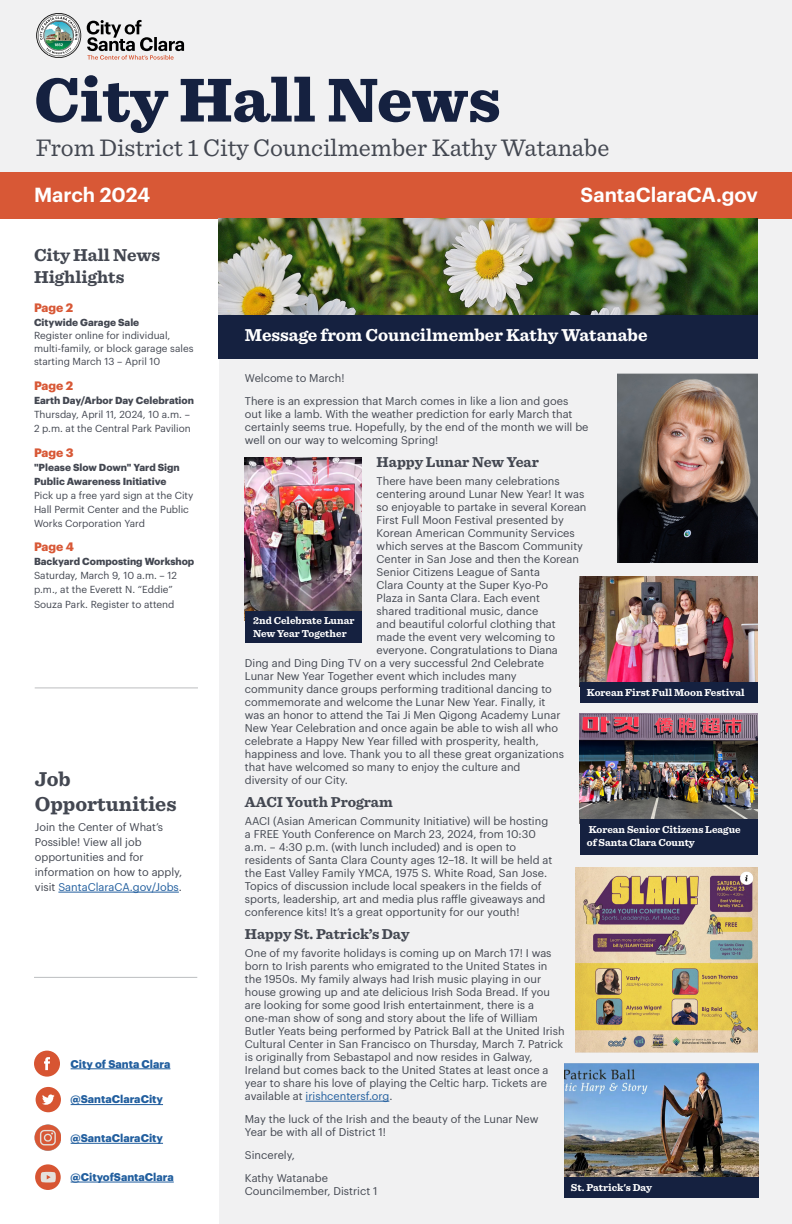
<style>
.page{position:relative;width:792px;height:1224px;background:#f1f1f2}
.page>*{position:absolute;margin:0;border:0;box-sizing:border-box;transform-origin:0 0}
.t1{font:900 64.8px "Sentinel";color:#152140}
.t2{font:25.2px "Sentinel";color:#434751}
.t3{font:700 21px/25.2px "Sentinel";color:#434751}
.t4{font:600 20px "Graphik";color:#fff}
.t5{font:700 18px "Sentinel";color:#fff}
.t6{font:700 18px/21.6px "Sentinel";color:#434751}
.t7{font:700 15px "Sentinel";color:#434751}
.t8{font:700 12px "Graphik";color:#d85836}
.t9{font:11px/13px "Graphik";color:#434751}
.t10{font:700 11px "Graphik";color:#215e9e}
.t11{font:700 10.5px/12.6px "Sentinel";color:#fff}
.t12{font:10px/14.2px "Graphik";color:#434751}
.t13{font:700 10px/14px "Graphik";color:#434751}
.s1{color:#215e9e}
</style>
<div class="page">
<div style="left:0;top:182px;width:219px;height:1042px;background:#fff"></div>
<div style="left:0;top:172px;width:792px;height:46px;background:#d85836"></div>
<img style="left:35px;top:1125px;width:26px;height:26px">
<svg style="left:34px;top:1051px;width:26px;height:26px"></svg>
<svg style="left:36px;top:1087px;width:25px;height:25px"></svg>
<hr style="left:71px;top:1143px;width:92px;height:1px;background:#215e9e">
<hr style="left:71px;top:1104px;width:92px;height:1px;background:#215e9e">
<hr style="left:71px;top:1069px;width:99px;height:1px;background:#215e9e">
<hr style="left:71px;top:1182px;width:103px;height:1px;background:#215e9e">
<div style="left:35px;top:1164px;width:26px;height:26px;background:#d75532;border-radius:50%"></div>
<svg style="left:41px;top:1172px;width:15px;height:11px"></svg>
<hr style="left:58px;top:892px;width:121px;height:1px;background:#215e9e">
<hr style="left:35px;top:687px;width:163px;height:1px;background:#bcbec0">
<hr style="left:34px;top:977px;width:163px;height:1px;background:#bcbec0">
<svg style="left:36px;top:13px;width:148px;height:47px"></svg>
<img style="left:617px;top:374px;width:141px;height:189px">
<hr style="left:306px;top:1101px;width:83px;height:1px;background:#215e9e">
<div style="left:219px;top:314px;width:539px;height:45px;background:#152140"></div>
<img style="left:564px;top:1064px;width:194px;height:113px">
<div style="left:564px;top:1177px;width:194px;height:21px;background:#152140"></div>
<img style="left:580px;top:577px;width:178px;height:105px">
<div style="left:580px;top:682px;width:178px;height:21px;background:#152140"></div>
<img style="left:580px;top:714px;width:178px;height:105px">
<div style="left:580px;top:819px;width:178px;height:36px;background:#152140"></div>
<img style="left:245px;top:457px;width:117px;height:154px">
<div style="left:245px;top:611px;width:117px;height:32px;background:#152140"></div>
<img style="left:575px;top:867px;width:183px;height:185px">
<img style="left:219px;top:218px;width:539px;height:96px">
<h1 class="t1" style="left:34px;top:48px;width:468px">City Hall News</h1>
<h2 class="t2" style="left:36px;top:129px;width:575px">From District 1 City Councilmember Kathy Watanabe</h2>
<h3 class="t4" style="left:34px;top:179px;width:118px">March 2024</h3>
<h3 class="t4" style="left:581px;top:179px;width:179px">SantaClaraCA.gov</h3>
<h3 class="t6" style="left:34px;top:244px;width:128px">City Hall News<br>Highlights</h3>
<p class="t8" style="left:34px;top:299px;width:41px">Page 2</p>
<p class="t13" style="left:34px;top:315px;width:107px">Citywide Garage Sale</p>
<p class="t12" style="left:34px;top:328px;width:161px;line-height:13px">Register online for individual, multi-family, or block garage sales starting March 13 – April 10</p>
<p class="t8" style="left:34px;top:376px;width:41px">Page 2</p>
<p class="t13" style="left:34px;top:392px;width:162px">Earth Day/Arbor Day Celebration</p>
<p class="t12" style="left:34px;top:406px;width:158px">Thursday, April 11, 2024, 10 a.m. –<br>2 p.m. at the Central Park Pavilion</p>
<p class="t8" style="left:34px;top:443px;width:41px">Page 3</p>
<p class="t13" style="left:34px;top:459px;width:147px">"Please Slow Down" Yard Sign<br>Public Awareness Initiative</p>
<p class="t12" style="left:34px;top:487px;width:161px">Pick up a free yard sign at the City<br>Hall Permit Center and the Public<br>Works Corporation Yard</p>
<p class="t8" style="left:34px;top:538px;width:41px">Page 4</p>
<p class="t13" style="left:34px;top:554px;width:162px">Backyard Composting Workshop</p>
<p class="t12" style="left:34px;top:568px;width:145px">Saturday, March 9, 10 a.m. – 12 p.m., at the Everett N. “Eddie”<br>Souza Park. Register to attend</p>
<h3 class="t3" style="left:35px;top:765px;width:143px">Job<br>Opportunities</h3>
<p class="t9" style="left:35px;top:819px;width:149px;line-height:15px">Join the Center of What’s<br>Possible! View all job opportunities and for information on how to apply, visit <span class="s1">SantaClaraCA.gov/Jobs</span>.</p>
<p class="t10" style="left:71px;top:1055px;width:101px">City of Santa Clara</p>
<p class="t10" style="left:71px;top:1091px;width:94px">@SantaClaraCity</p>
<p class="t10" style="left:71px;top:1130px;width:94px">@SantaClaraCity</p>
<p class="t10" style="left:71px;top:1168px;width:105px">@CityofSantaClara</p>
<h3 class="t5" style="left:245px;top:321px;width:404px">Message from Councilmember Kathy Watanabe</h3>
<p class="t9" style="left:245px;top:366px;width:325px;line-height:23px">Welcome to March!<br>There is an expression that March comes in like a lion and goes</p>
<p class="t9" style="left:245px;top:407px;width:345px">out like a lamb. With the weather prediction for early March that certainly seems true. Hopefully, by the end of the month we will be well on our way to welcoming Spring!</p>
<h3 class="t7" style="left:377px;top:450px;width:164px">Happy Lunar New Year</h3>
<p class="t9" style="left:377px;top:474px;width:185px">There have been many celebrations</p>
<p class="t9" style="left:377px;top:487px;width:209px">centering around Lunar New Year! It was</p>
<p class="t9" style="left:377px;top:500px;width:211px">so enjoyable to partake in several Korean</p>
<p class="t9" style="left:377px;top:513px;width:189px">First Full Moon Festival presented by</p>
<p class="t9" style="left:377px;top:526px;width:200px">Korean American Community Services</p>
<p class="t9" style="left:377px;top:539px;width:208px">which serves at the Bascom Community</p>
<p class="t9" style="left:377px;top:552px;width:204px">Center in San Jose and then the Korean</p>
<p class="t9" style="left:377px;top:565px;width:165px">Senior Citizens League of Santa</p>
<p class="t9" style="left:377px;top:578px;width:173px">Clara County at the Super Kyo-Po</p>
<p class="t9" style="left:377px;top:591px;width:165px">Plaza in Santa Clara. Each event</p>
<p class="t9" style="left:377px;top:604px;width:163px">shared traditional music, dance</p>
<p class="t9" style="left:377px;top:617px;width:181px">and beautiful colorful clothing that</p>
<p class="t9" style="left:377px;top:630px;width:180px">made the event very welcoming to</p>
<p class="t9" style="left:377px;top:643px;width:183px">everyone. Congratulations to Diana</p>
<p class="t9" style="left:245px;top:656px;width:301px">Ding and Ding Ding TV on a very successful 2nd Celebrate</p>
<p class="t9" style="left:245px;top:669px;width:273px">Lunar New Year Together event which includes many</p>
<p class="t9" style="left:245px;top:682px;width:309px">community dance groups performing traditional dancing to</p>
<p class="t9" style="left:245px;top:695px;width:302px">commemorate and welcome the Lunar New Year. Finally, it</p>
<p class="t9" style="left:245px;top:708px;width:317px">was an honor to attend the Tai Ji Men Qigong Academy Lunar</p>
<p class="t9" style="left:245px;top:721px;width:315px">New Year Celebration and once again be able to wish all who</p>
<p class="t9" style="left:245px;top:734px;width:295px">celebrate a Happy New Year filled with prosperity, health,</p>
<p class="t9" style="left:245px;top:747px;width:321px">happiness and love. Thank you to all these great organizations</p>
<p class="t9" style="left:245px;top:760px;width:277px">that have welcomed so many to enjoy the culture and</p>
<p class="t9" style="left:245px;top:773px;width:104px">diversity of our City.</p>
<h3 class="t7" style="left:245px;top:790px;width:149px">AACI Youth Program</h3>
<p class="t9" style="left:245px;top:814px;width:309px">AACI (Asian American Community Initiative) will be hosting a FREE Youth Conference on March 23, 2024, from 10:30 a.m. – 4:30 p.m. (with lunch included) and is open to residents of Santa Clara County ages 12–18. It will be held at the East Valley Family YMCA, 1975 S. White Road, San Jose.<br>Topics of discussion include local speakers in the fields of sports, leadership, art and media plus raffle giveaways and conference kits! It’s a great opportunity for our youth!</p>
<h3 class="t7" style="left:245px;top:922px;width:166px">Happy St. Patrick’s Day</h3>
<p class="t9" style="left:245px;top:946px;width:321px">One of my favorite holidays is coming up on March 17! I was born to Irish parents who emigrated to the United States in the 1950s. My family always had Irish music playing in our house growing up and ate delicious Irish Soda Bread. If you are looking for some good Irish entertainment, there is a one-man show of song and story about the life of William Butler Yeats being performed by Patrick Ball at the United Irish Cultural Center in San Francisco on Thursday, March 7. Patrick is originally from Sebastapol and now resides in Galway, Ireland but comes back to the United States at least once a year to share his love of playing the Celtic harp. Tickets are available at <span class="s1">irishcentersf.org</span>.</p>
<p class="t9" style="left:245px;top:1112px;width:295px">May the luck of the Irish and the beauty of the Lunar New<br>Year be with all of District 1!</p>
<p class="t9" style="left:245px;top:1143px;width:85px;line-height:23px">Sincerely,<br>Kathy Watanabe</p>
<p class="t9" style="left:245px;top:1184px;width:134px">Councilmember, District 1</p>
<p class="t11" style="left:253px;top:614px;width:103px">2nd Celebrate Lunar<br>New Year Together</p>
<p class="t11" style="left:587px;top:686px;width:159px">Korean First Full Moon Festival</p>
<p class="t11" style="left:587px;top:823px;width:155px">Korean Senior Citizens League of Santa Clara County</p>
<p class="t11" style="left:571px;top:1181px;width:83px">St. Patrick's Day</p>
</div>
